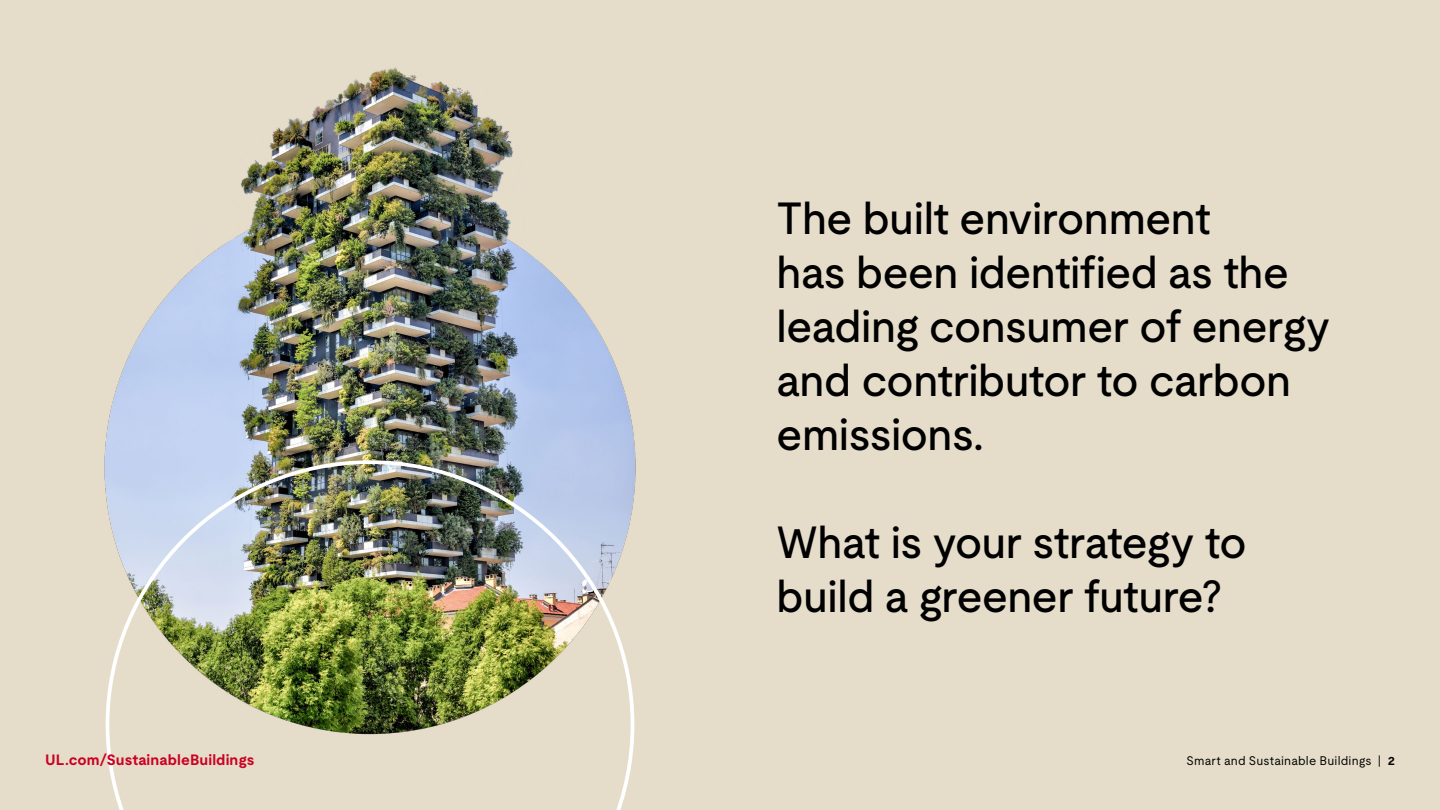
<style>
.page{position:relative;width:1440px;height:810px;background:#e5ddca}
.page>*{position:absolute;margin:0;border:0;box-sizing:border-box;transform-origin:0 0}
.t1{font:500 45px/54px "UL Moderat";letter-spacing:-.025em;color:#000}
.t2{font:700 15px "UL Moderat";letter-spacing:.01em;color:#ca0123}
.t3{font:12.5px "UL Moderat";letter-spacing:.015em;color:#000}
.s1{font-weight:700}
</style>
<div class="page">
<img style="left:104px;top:67px;width:532px;height:667px">
<img style="left:106px;top:460px;width:528px;height:350px">
<p class="t2" style="left:45px;top:748px;width:211px">UL.com/SustainableBuildings</p>
<p class="t1" style="left:776px;top:190px;width:556px">The built environment<br>has been identified as the leading consumer of energy and contributor to carbon emissions.</p>
<p class="t1" style="left:776px;top:514px;width:472px">What is your strategy to build a greener future?</p>
<p class="t3" style="left:1187px;top:751px;width:210px">Smart and Sustainable Buildings | <span class="s1">2</span></p>
</div>
